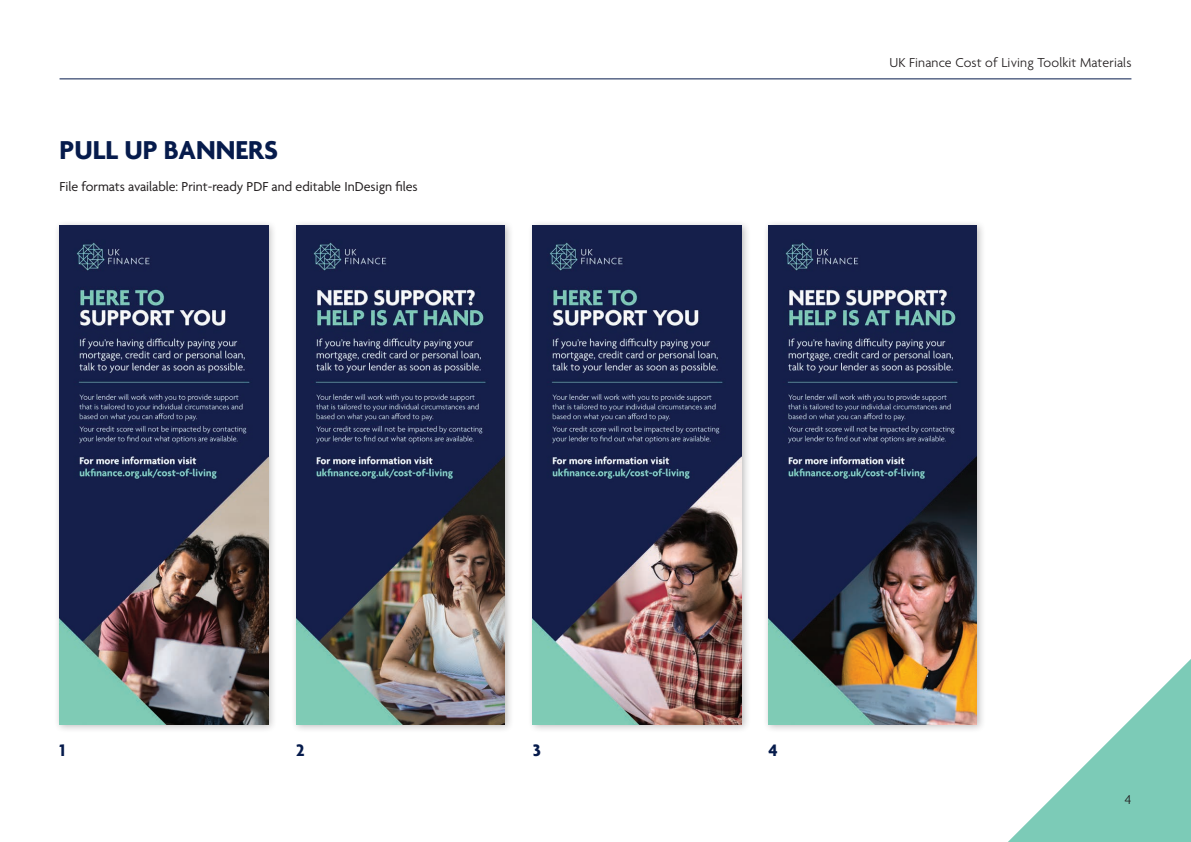
<style>
.page{position:relative;width:1191px;height:842px;background:#fff}
.page>*{position:absolute;margin:0;border:0;box-sizing:border-box;transform-origin:0 0}
.t1{font:700 28px "Agenda";color:#061b4c}
.t2{font:700 18px "Agenda";color:#061b4c}
.t3{font:14px "Agenda";color:#231f20}
.t4{font:300 14px "Agenda";letter-spacing:.01em;color:#231f20}
</style>
<div class="page">
<svg style="left:1008px;top:659px;width:183px;height:183px"></svg>
<hr style="left:60px;top:79px;width:1071px;height:1px;background:#061b4c">
<div style="left:54px;top:219px;width:223px;height:514px;background:#231f20;opacity:.3"></div>
<img style="left:60px;top:225px;width:208px;height:499px">
<div style="left:290px;top:219px;width:224px;height:514px;background:#231f20;opacity:.3"></div>
<img style="left:296px;top:225px;width:209px;height:499px">
<div style="left:527px;top:219px;width:223px;height:514px;background:#231f20;opacity:.3"></div>
<img style="left:533px;top:225px;width:208px;height:499px">
<div style="left:762px;top:219px;width:224px;height:514px;background:#231f20;opacity:.3"></div>
<img style="left:768px;top:225px;width:209px;height:499px">
<h1 class="t1" style="left:60px;top:135px;width:220px">PULL UP BANNERS</h1>
<p class="t3" style="left:60px;top:179px;width:359px">File formats available: Print-ready PDF and editable InDesign files</p>
<p class="t4" style="left:889px;top:55px;width:243px">UK Finance Cost of Living Toolkit Materials</p>
<p class="t2" style="left:60px;top:741px;width:7px">1</p>
<p class="t2" style="left:296px;top:741px;width:10px">2</p>
<p class="t2" style="left:533px;top:741px;width:10px">3</p>
<p class="t2" style="left:768px;top:741px;width:11px">4</p>
<p class="t4" style="left:1124px;top:792px;width:8px">4</p>
</div>
